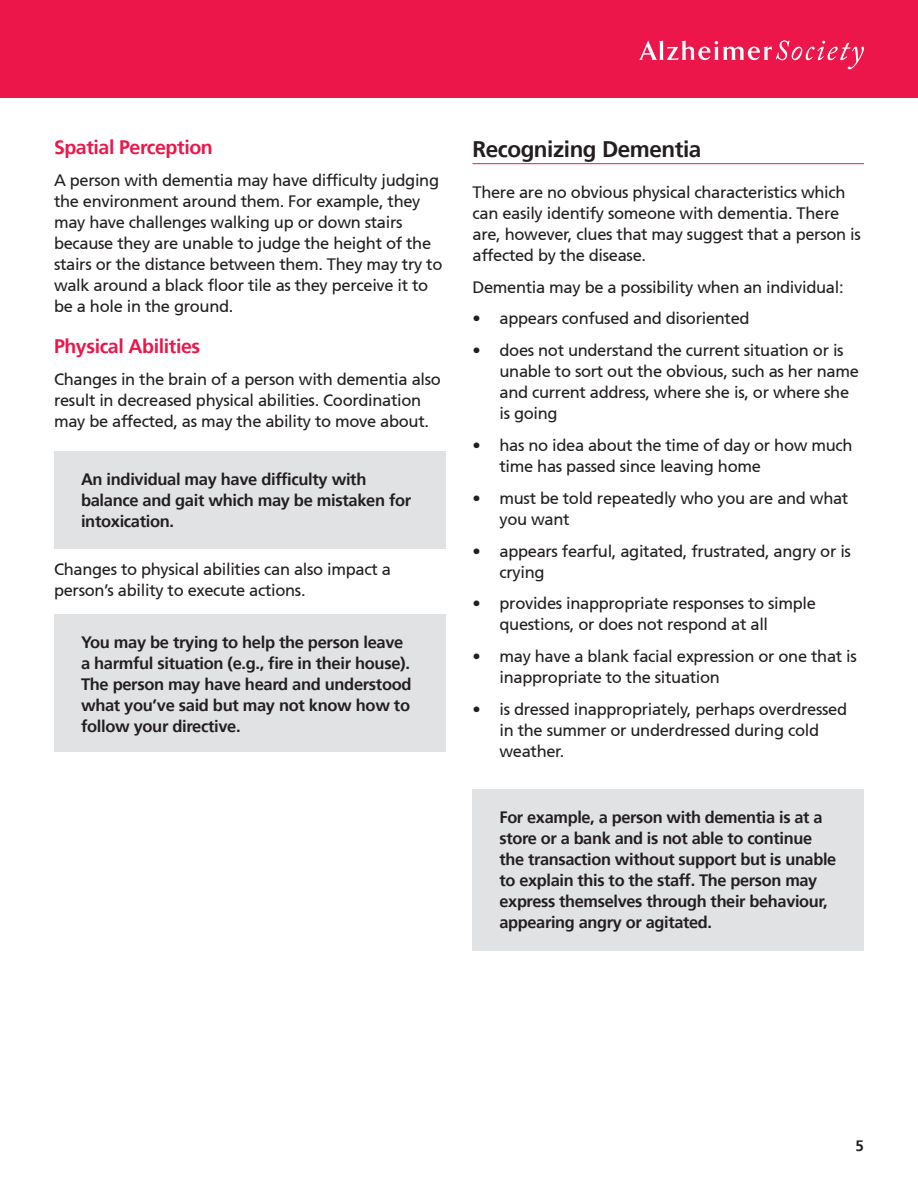
<style>
.page{position:relative;width:918px;height:1188px;background:#fff}
.page>*{position:absolute;margin:0;border:0;box-sizing:border-box;transform-origin:0 0}
.t1{font:700 22.5px "Frutiger 65";letter-spacing:-.02em;color:#231f20}
.t2{font:700 19.5px "Frutiger 65";letter-spacing:-.02em;color:#ed164b}
.t3{font:16.5px/21px "Frutiger 55 Roman";letter-spacing:-.02em;color:#231f20}
.t4{font:700 16.5px/21px "Frutiger 65";letter-spacing:-.02em;color:#231f20}
.t5{font:700 15px "Frutiger 65";color:#231f20}
</style>
<div class="page">
<div style="left:0;top:0;width:918px;height:97px;background:#ed164b"></div>
<svg style="left:639px;top:40px;width:225px;height:29px"></svg>
<div style="left:54px;top:451px;width:392px;height:98px;background:#e1e2e4"></div>
<div style="left:54px;top:614px;width:392px;height:138px;background:#e1e2e4"></div>
<hr style="left:472px;top:163px;width:392px;height:1px;background:#ed164b">
<div style="left:472px;top:789px;width:392px;height:161px;background:#e1e2e4"></div>
<p class="t2" style="left:54px;top:136px;width:160px">Spatial Perception</p>
<p class="t3" style="left:54px;top:170px;width:390px">A person with dementia may have difficulty judging the environment around them. For example, they may have challenges walking up or down stairs because they are unable to judge the height of the stairs or the distance between them. They may try to walk around a black floor tile as they perceive it to be a hole in the ground.</p>
<p class="t2" style="left:54px;top:335px;width:148px">Physical Abilities</p>
<p class="t3" style="left:54px;top:369px;width:388px">Changes in the brain of a person with dementia also result in decreased physical abilities. Coordination may be affected, as may the ability to move about.</p>
<p class="t4" style="left:81px;top:469px;width:332px">An individual may have difficulty with balance and gait which may be mistaken for intoxication.</p>
<p class="t3" style="left:54px;top:559px;width:338px">Changes to physical abilities can also impact a person’s ability to execute actions.</p>
<p class="t4" style="left:81px;top:631px;width:332px">You may be trying to help the person leave a harmful situation (e.g., fire in their house).<br>The person may have heard and understood what you’ve said but may not know how to follow your directive.</p>
<p class="t1" style="left:472px;top:136px;width:230px">Recognizing Dementia</p>
<p class="t3" style="left:472px;top:182px;width:390px">There are no obvious physical characteristics which can easily identify someone with dementia. There are, however, clues that may suggest that a person is affected by the disease.</p>
<p class="t3" style="left:472px;top:276px;width:373px">Dementia may be a possibility when an individual:</p>
<p class="t3" style="left:472px;top:308px;width:279px">• appears confused and disoriented</p>
<p class="t3" style="left:500px;top:340px;width:361px;text-indent:-27px">• does not understand the current situation or is unable to sort out the obvious, such as her name and current address, where she is, or where she is going</p>
<p class="t3" style="left:500px;top:435px;width:355px;text-indent:-27px">• has no idea about the time of day or how much time has passed since leaving home</p>
<p class="t3" style="left:500px;top:488px;width:350px;text-indent:-27px">• must be told repeatedly who you are and what you want</p>
<p class="t3" style="left:500px;top:540px;width:353px;text-indent:-27px">• appears fearful, agitated, frustrated, angry or is crying</p>
<p class="t3" style="left:500px;top:593px;width:318px;text-indent:-27px">• provides inappropriate responses to simple questions, or does not respond at all</p>
<p class="t3" style="left:500px;top:646px;width:359px;text-indent:-27px">• may have a blank facial expression or one that is inappropriate to the situation</p>
<p class="t3" style="left:500px;top:699px;width:349px;text-indent:-27px">• is dressed inappropriately, perhaps overdressed in the summer or underdressed during cold weather.</p>
<p class="t4" style="left:500px;top:807px;width:338px">For example, a person with dementia is at a store or a bank and is not able to continue the transaction without support but is unable to explain this to the staff. The person may express themselves through their behaviour, appearing angry or agitated.</p>
<p class="t5" style="left:856px;top:1137px;width:10px">5</p>
</div>
